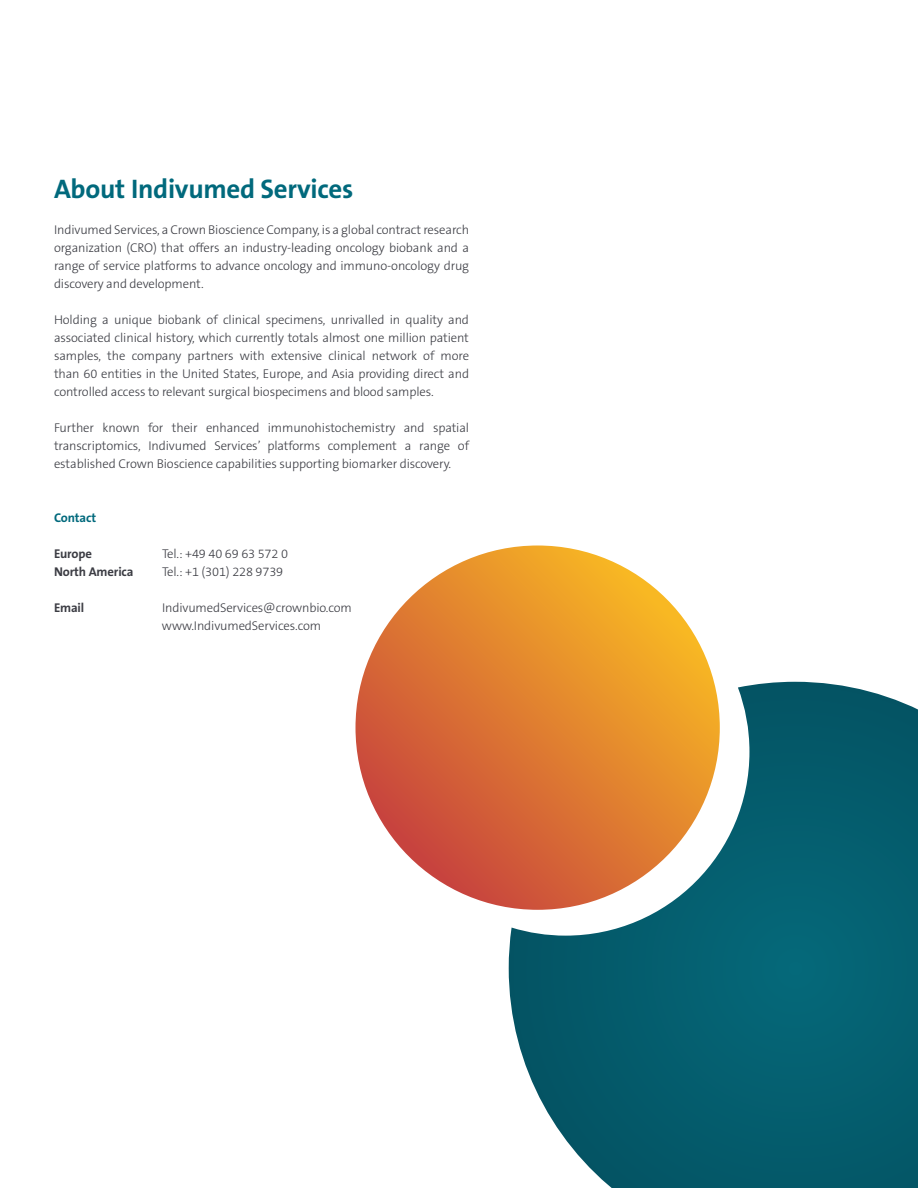
<style>
.page{position:relative;width:918px;height:1188px;background:#fff}
.page>*{position:absolute;margin:0;border:0;box-sizing:border-box;transform-origin:0 0}
.t1{font:700 27px "The Sans B7";letter-spacing:-.01em;color:#01697c}
.t2{font:300 12.75px/18px "The Sans B3";letter-spacing:-.01em;color:#3b3c43;text-align:justify}
.t3{font:700 12.75px "The Sans B7";letter-spacing:-.01em;color:#3b3c43}
.t4{font:700 12.75px "The Sans B7";letter-spacing:-.01em;color:#01697c}
</style>
<div class="page">
<svg style="left:356px;top:546px;width:364px;height:364px;background:#de7b30"></svg>
<svg style="left:509px;top:682px;width:409px;height:506px;background:#49736f"></svg>
<h1 class="t1" style="left:54px;top:175px;width:301px">About Indivumed Services</h1>
<p class="t2" style="left:54px;top:221px;width:417px">Indivumed Services, a Crown Bioscience Company, is a global contract research organization (CRO) that offers an industry-leading oncology biobank and a range of service platforms to advance oncology and immuno-oncology drug discovery and development.</p>
<p class="t2" style="left:54px;top:311px;width:417px">Holding a unique biobank of clinical specimens, unrivalled in quality and associated clinical history, which currently totals almost one million patient samples, the company partners with extensive clinical network of more than 60 entities in the United States, Europe, and Asia providing direct and controlled access to relevant surgical biospecimens and blood samples.</p>
<p class="t2" style="left:54px;top:419px;width:417px">Further known for their enhanced immunohistochemistry and spatial transcriptomics, Indivumed Services’ platforms complement a range of established Crown Bioscience capabilities supporting biomarker discovery.</p>
<p class="t4" style="left:54px;top:511px;width:44px">Contact</p>
<p class="t3" style="left:54px;top:547px;width:40px">Europe</p>
<p class="t2" style="left:162px;top:545px;width:128px">Tel.: +49 40 69 63 572 0</p>
<p class="t3" style="left:54px;top:565px;width:81px">North America</p>
<p class="t2" style="left:162px;top:563px;width:123px">Tel.: +1 (301) 228 9739</p>
<p class="t3" style="left:54px;top:601px;width:32px">Email</p>
<p class="t2" style="left:162px;top:599px;width:191px">IndivumedServices@crownbio.com www.IndivumedServices.com</p>
</div>
